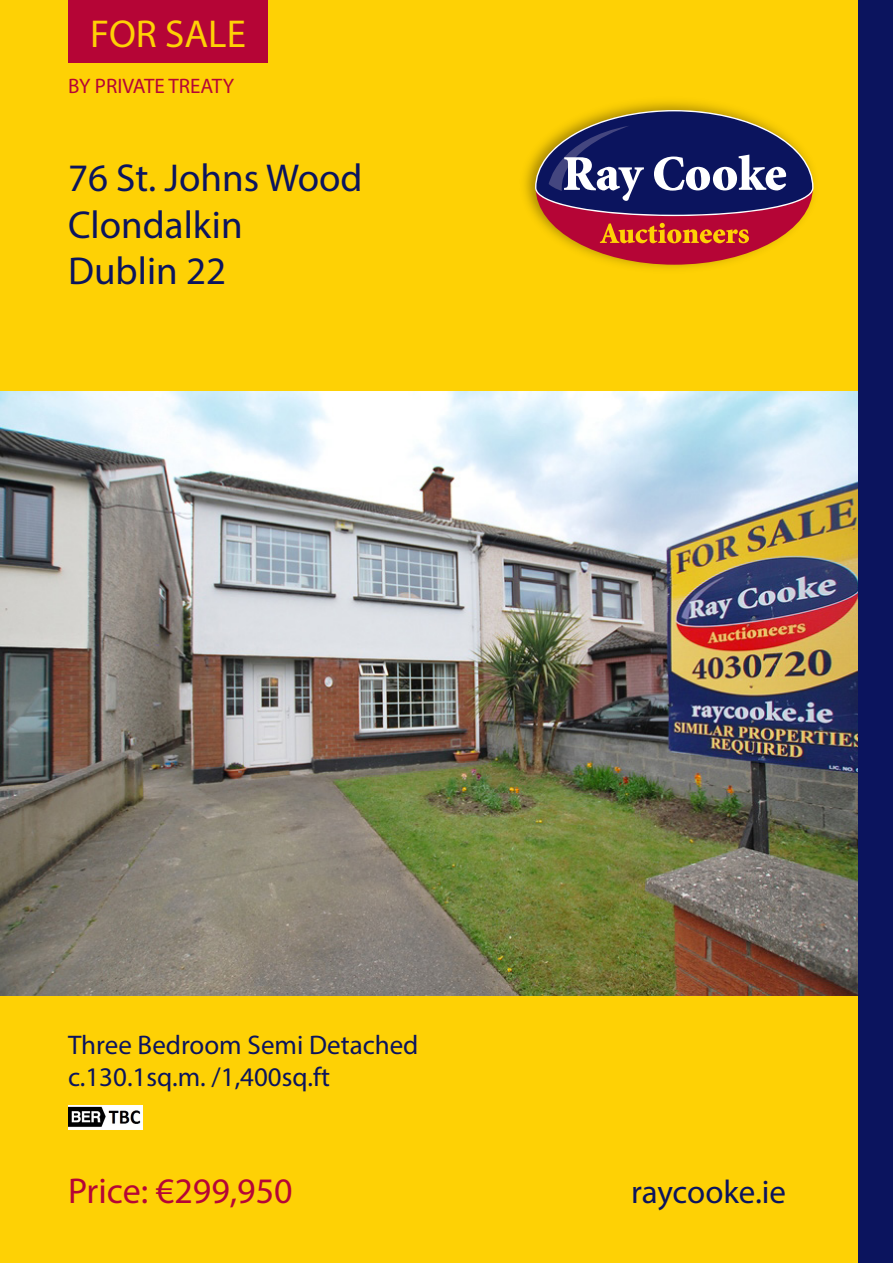
<style>
.page{position:relative;width:893px;height:1263px;background:#fed105}
.page>*{position:absolute;margin:0;border:0;box-sizing:border-box;transform-origin:0 0}
.RC_Cover_Address{font:39px "Myriad Pro";color:#0b145e}
.t1{font:39px "Myriad Pro";color:#fed105}
.RC_Cover_Price{font:36px "Myriad Pro";color:#b50536}
.t2{font:33px "Myriad Pro";letter-spacing:-.005em;color:#0b145e}
.RC_Cover_Description{font:27px "Myriad Pro";color:#0b145e}
.t3{font:21px "Myriad Pro";color:#b50536}
</style>
<div class="page">
<img style="left:0;top:391px;width:859px;height:604px">
<img style="left:68px;top:1106px;width:75px;height:24px">
<div style="left:68px;top:0;width:200px;height:62px;background:#b50536"></div>
<div style="left:859px;top:0;width:34px;height:1263px;background:#0b145e"></div>
<img style="left:524px;top:101px;width:290px;height:168px">
<div style="left:536px;top:111px;width:277px;height:154px;background:#b50536;border-radius:50%"></div>
<svg style="left:535px;top:110px;width:278px;height:106px;background:#595063"></svg>
<svg style="left:600px;top:223px;width:149px;height:20px"></svg>
<h1 class="t1" style="left:90px;top:10px;width:157px">FOR SALE</h1>
<p class="t3" style="left:68px;top:73px;width:168px">BY PRIVATE TREATY</p>
<p class="RC_Cover_Address" style="left:68px;top:154px;width:296px">76 St. Johns Wood</p>
<p class="RC_Cover_Address" style="left:68px;top:200px;width:176px">Clondalkin</p>
<p class="RC_Cover_Address" style="left:68px;top:247px;width:160px">Dublin 22</p>
<p class="RC_Cover_Description" style="left:68px;top:1028px;width:352px">Three Bedroom Semi Detached</p>
<p class="RC_Cover_Description" style="left:68px;top:1060px;width:264px">c.130.1sq.m. /1,400sq.ft</p>
<p class="RC_Cover_Price" style="left:68px;top:1169px;width:226px">Price: €299,950</p>
<p class="t2" style="left:631px;top:1172px;width:157px">raycooke.ie</p>
</div>
